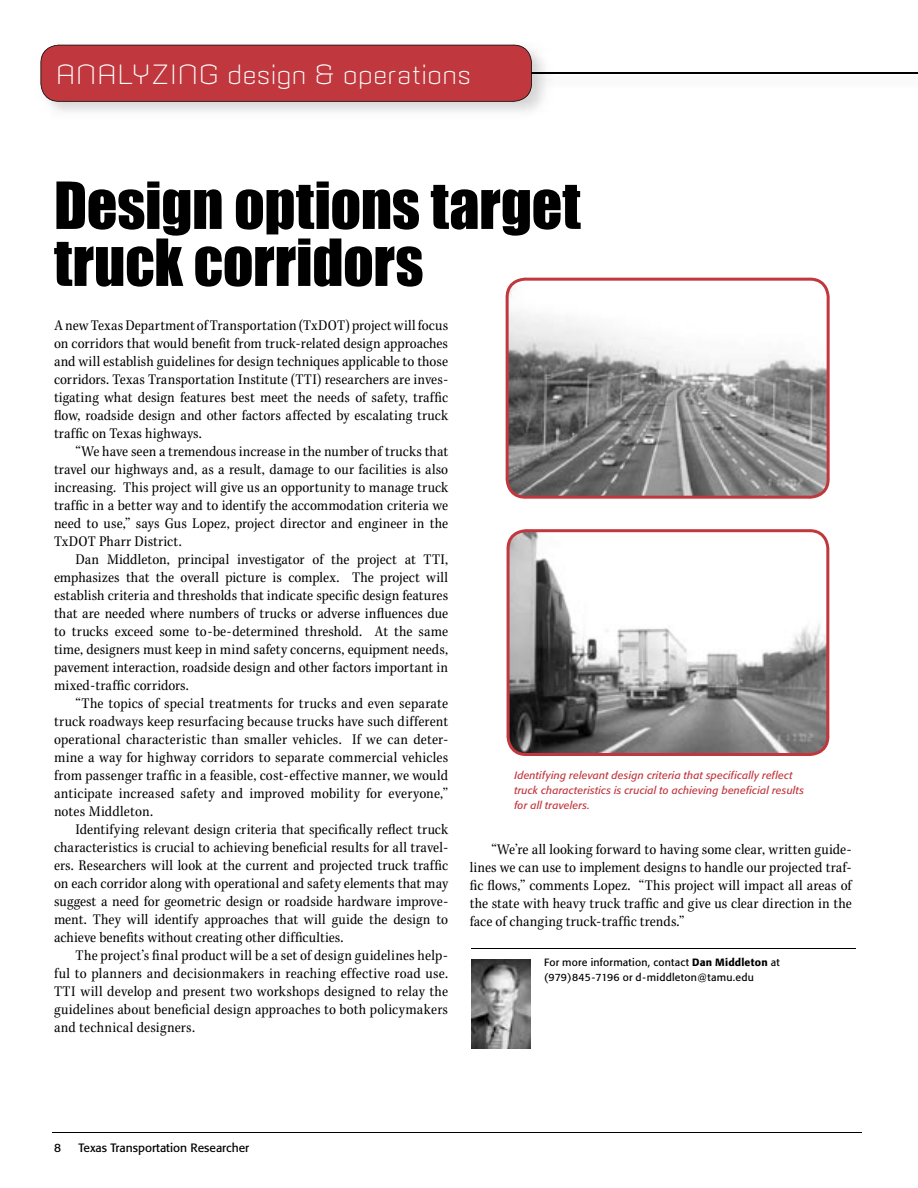
<style>
.page{position:relative;width:918px;height:1188px;background:#fff}
.page>*{position:absolute;margin:0;border:0;box-sizing:border-box;transform-origin:0 0}
.t1{font:60px/57px "Impact";letter-spacing:-.005em;color:#000}
.t2{font:300 27px "Armada";letter-spacing:-.01em;color:#fff}
.t3{font:15px/18px "Kepl MM 385 450 10";letter-spacing:.01em;color:#000;text-align:justify}
.t4{font:12px "Formata";color:#000}
.t5{font:italic 10.5px/15px "Formata";letter-spacing:.02em;color:#c1373e}
.t6{font:10.5px/15px "Formata";letter-spacing:.02em;color:#000}
.s1{font-weight:500}
</style>
<div class="page">
<hr style="left:52px;top:1132px;width:810px;height:1px;background:#000">
<img style="left:554px;top:72px;width:364px;height:1px">
<img style="left:554px;top:73px;width:364px;height:1px">
<img style="left:50px;top:44px;width:504px;height:68px">
<div style="left:40px;top:45px;width:492px;height:57px;background:#c1373e"></div>
<svg style="left:506px;top:278px;width:324px;height:221px"></svg>
<svg style="left:507px;top:529px;width:322px;height:227px"></svg>
<hr style="left:471px;top:948px;width:384px;height:1px;background:#000">
<img style="left:471px;top:960px;width:60px;height:89px">
<h2 class="t2" style="left:55px;top:59px;width:418px">ANALYZING design &amp; operations</h2>
<h1 class="t1" style="left:54px;top:176px;width:528px">Design options target truck corridors</h1>
<p class="t3" style="left:54px;top:316px;width:396px">A new Texas Department of Transportation (TxDOT) project will focus on corridors that would benefit from truck-related design approaches and will establish guidelines for design techniques applicable to those corridors. Texas Transportation Institute (TTI) researchers are inves&shy;tigating what design features best meet the needs of safety, traffic flow, roadside design and other factors affected by escalating truck traffic on Texas highways.</p>
<p class="t3" style="left:54px;top:442px;width:396px;text-indent:22px">“We have seen a tremendous increase in the number of trucks that travel our highways and, as a result, damage to our facilities is also increasing. This project will give us an opportunity to manage truck traffic in a better way and to identify the accommodation criteria we need to use,” says Gus Lopez, project director and engineer in the TxDOT Pharr District.</p>
<p class="t3" style="left:54px;top:550px;width:396px;text-indent:22px">Dan Middleton, principal investigator of the project at TTI, emphasizes that the overall picture is complex. The project will establish criteria and thresholds that indicate specific design features that are needed where numbers of trucks or adverse influences due to trucks exceed some to-be-determined threshold. At the same time, designers must keep in mind safety concerns, equipment needs, pavement interaction, roadside design and other factors important in mixed-traffic corridors.</p>
<p class="t3" style="left:54px;top:694px;width:396px;text-indent:22px">“The topics of special treatments for trucks and even separate truck roadways keep resurfacing because trucks have such different operational characteristic than smaller vehicles. If we can deter&shy;mine a way for highway corridors to separate commercial vehicles from passenger traffic in a feasible, cost-effective manner, we would anticipate increased safety and improved mobility for everyone,” notes Middleton.</p>
<p class="t3" style="left:54px;top:820px;width:396px;text-indent:22px">Identifying relevant design criteria that specifically reflect truck characteristics is crucial to achieving beneficial results for all travel&shy;ers. Researchers will look at the current and projected truck traffic on each corridor along with operational and safety elements that may suggest a need for geometric design or roadside hardware improve&shy;ment. They will identify approaches that will guide the design to achieve benefits without creating other difficulties.</p>
<p class="t3" style="left:54px;top:946px;width:396px;text-indent:22px">The project’s final product will be a set of design guidelines help&shy;ful to planners and decisionmakers in reaching effective road use.<br>TTI will develop and present two workshops designed to relay the guidelines about beneficial design approaches to both policymakers and technical designers.</p>
<p class="t5" style="left:514px;top:767px;width:291px">Identifying relevant design criteria that specifically reflect truck characteristics is crucial to achieving beneficial results for all travelers.</p>
<p class="t3" style="left:470px;top:840px;width:383px;text-indent:22px">“We’re all looking forward to having some clear, written guide&shy;lines we can use to implement designs to handle our projected traf&shy;fic flows,” comments Lopez. “This project will impact all areas of the state with heavy truck traffic and give us clear direction in the face of changing truck-traffic trends.”</p>
<p class="t6" style="left:544px;top:955px;width:237px">For more information, contact <span class="s1">Dan Middleton</span> at (979)845-7196 or d-middleton@tamu.edu</p>
<p class="t4" style="left:54px;top:1140px;width:8px">8</p>
<p class="t4" style="left:79px;top:1140px;width:172px">Texas Transportation Researcher</p>
</div>
